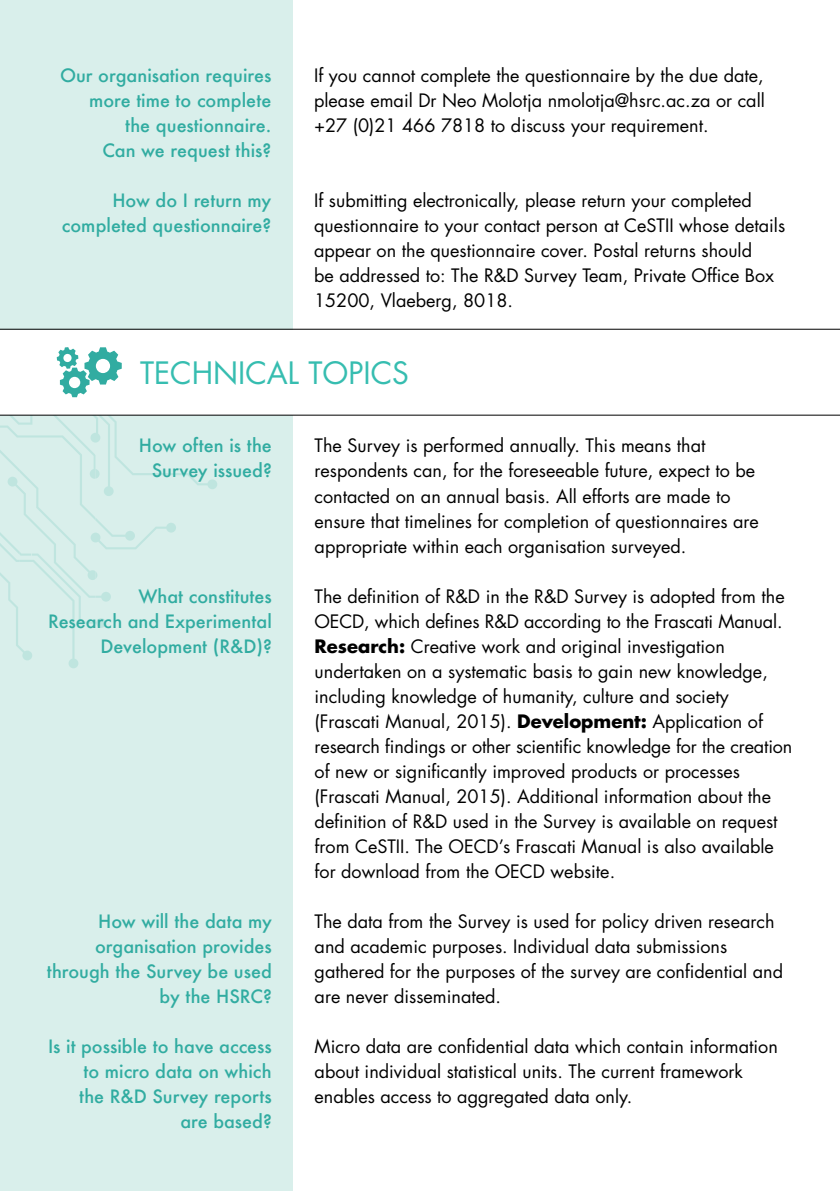
<style>
.page{position:relative;width:840px;height:1191px;background:#fff}
.page>*{position:absolute;margin:0;border:0;box-sizing:border-box;transform-origin:0 0}
.t1{font:30px "Futura Std";color:#36bdb0}
.t2{font:18px/25px "Futura Std";color:#000}
.t3{font:500 18px/25px "Futura";color:#31aca1;text-align:right}
.s1{font-family:"Futura";font-weight:700}
</style>
<div class="page">
<div style="left:0;top:415px;width:293px;height:776px;background:#d9efeb"></div>
<div style="left:0;top:0;width:293px;height:329px;background:#d9efeb"></div>
<svg style="left:0;top:416px;width:217px;height:252px"></svg>
<svg style="left:57px;top:347px;width:65px;height:50px"></svg>
<hr style="left:0;top:329px;width:839px;height:1px;background:#000">
<hr style="left:0;top:415px;width:839px;height:1px;background:#000">
<p class="t3" style="left:60px;top:62px;width:213px">Our organisation requires more time to complete</p>
<p class="t3" style="left:125px;top:112px;width:148px">the questionnaire.</p>
<p class="t3" style="left:102px;top:137px;width:170px">Can we request this?</p>
<p class="t3" style="left:62px;top:187px;width:211px">How do I return my completed questionnaire?</p>
<p class="t2" style="left:314px;top:63px;width:452px">If you cannot complete the questionnaire by the due date, please email Dr Neo Molotja nmolotja@hsrc.ac.za or call</p>
<p class="t2" style="left:314px;top:113px;width:396px">+27 (0)21 466 7818 to discuss your requirement.</p>
<p class="t2" style="left:314px;top:188px;width:472px">If submitting electronically, please return your completed questionnaire to your contact person at CeSTII whose details appear on the questionnaire cover. Postal returns should<br>be addressed to: The R&amp;D Survey Team, Private Office Box 15200, Vlaeberg, 8018.</p>
<p class="t1" style="left:140px;top:354px;width:270px">TECHNICAL TOPICS</p>
<p class="t3" style="left:139px;top:433px;width:134px">How often is the</p>
<p class="t3" style="left:152px;top:458px;width:121px">Survey issued?</p>
<p class="t3" style="left:138px;top:583px;width:135px">What constitutes</p>
<p class="t3" style="left:48px;top:608px;width:225px">Research and Experimental<br>Development (R&amp;D)?</p>
<p class="t3" style="left:47px;top:908px;width:226px">How will the data my organisation provides through the Survey be used by the HSRC?</p>
<p class="t3" style="left:48px;top:1033px;width:225px">Is it possible to have access to micro data on which</p>
<p class="t3" style="left:79px;top:1083px;width:194px">the R&amp;D Survey reports are based?</p>
<p class="t2" style="left:314px;top:433px;width:445px">The Survey is performed annually. This means that respondents can, for the foreseeable future, expect to be contacted on an annual basis. All efforts are made to ensure that timelines for completion of questionnaires are appropriate within each organisation surveyed.</p>
<p class="t2" style="left:314px;top:583px;width:479px">The definition of R&amp;D in the R&amp;D Survey is adopted from the OECD, which defines R&amp;D according to the Frascati Manual.<br><span class="s1">Research:</span> Creative work and original investigation undertaken on a systematic basis to gain new knowledge, including knowledge of humanity, culture and society (Frascati Manual, 2015). <span class="s1">Development:</span> Application of research findings or other scientific knowledge for the creation of new or significantly improved products or processes (Frascati Manual, 2015). Additional information about the definition of R&amp;D used in the Survey is available on request from CeSTII. The OECD’s Frascati Manual is also available for download from the OECD website.</p>
<p class="t2" style="left:314px;top:908px;width:470px">The data from the Survey is used for policy driven research and academic purposes. Individual data submissions gathered for the purposes of the survey are confidential and are never disseminated.</p>
<p class="t2" style="left:314px;top:1033px;width:464px">Micro data are confidential data which contain information about individual statistical units. The current framework enables access to aggregated data only.</p>
</div>
